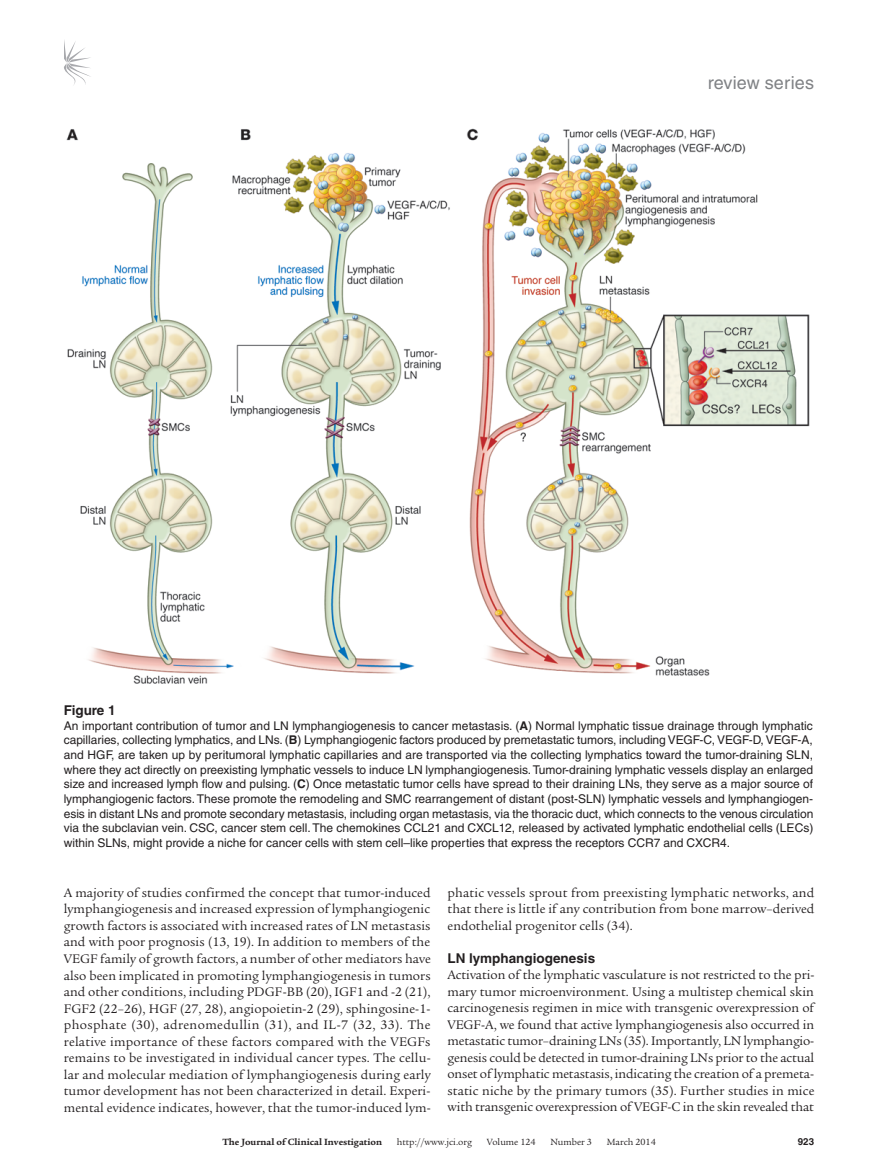
<style>
.page{position:relative;width:878px;height:1175px;background:#fff}
.page>*{position:absolute;margin:0;border:0;box-sizing:border-box;transform-origin:0 0}
.t1{font:18px "Helvetica LT Std";letter-spacing:.01em;color:#808285}
.t2{font:13.5px/16.5px "Legacy Serif Std";letter-spacing:.005em;color:#231f20;text-align:justify}
.t3{font:700 13.5px "Helvetica LT Std";color:#231f20}
.t4{font:12px/14.7px "Helvetica LT Std";color:#231f20;text-align:justify}
.t5{font:9.75px "Legacy Serif Std";color:#231f20}
.t6{font:700 9.75px "Legacy Serif Std";color:#231f20}
.t7{font:700 9.75px "Helvetica LT Std";color:#231f20}
.s1{font-weight:700}
</style>
<div class="page">
<svg style="left:64px;top:40px;width:27px;height:45px"></svg>
<img style="left:66px;top:128px;width:744px;height:556px">
<h1 class="t1" style="left:708px;top:73px;width:108px">review series</h1>
<p class="t3" style="left:64px;top:702px;width:53px">Figure 1</p>
<p class="t4" style="left:64px;top:718px;width:751px">An important contribution of tumor and LN lymphangiogenesis to cancer metastasis. (<span class="s1">A</span>) Normal lymphatic tissue drainage through lymphatic capillaries, collecting lymphatics, and LNs. (<span class="s1">B</span>) Lymphangiogenic factors produced by premetastatic tumors, including VEGF-C, VEGF-D, VEGF-A, and HGF, are taken up by peritumoral lymphatic capillaries and are transported via the collecting lymphatics toward the tumor-draining SLN, where they act directly on preexisting lymphatic vessels to induce LN lymphangiogenesis. Tumor-draining lymphatic vessels display an enlarged size and increased lymph flow and pulsing. (<span class="s1">C</span>) Once metastatic tumor cells have spread to their draining LNs, they serve as a major source of lymphangiogenic factors. These promote the remodeling and SMC rearrangement of distant (post-SLN) lymphatic vessels and lymphangiogen&shy;esis in distant LNs and promote secondary metastasis, including organ metastasis, via the thoracic duct, which connects to the venous circulation via the subclavian vein. CSC, cancer stem cell. The chemokines CCL21 and CXCL12, released by activated lymphatic endothelial cells (LECs) within SLNs, might provide a niche for cancer cells with stem cell–like properties that express the receptors CCR7 and CXCR4.</p>
<p class="t2" style="left:64px;top:884px;width:368px">A majority of studies confirmed the concept that tumor-induced lymphangiogenesis and increased expression of lymphangiogenic growth factors is associated with increased rates of LN metastasis and with poor prognosis (13, 19). In addition to members of the VEGF family of growth factors, a number of other mediators have also been implicated in promoting lymphangiogenesis in tumors and other conditions, including PDGF-BB (20), IGF1 and -2 (21), FGF2 (22–26), HGF (27, 28), angiopoietin-2 (29), sphingosine-1- phosphate (30), adrenomedullin (31), and IL-7 (32, 33). The relative importance of these factors compared with the VEGFs remains to be investigated in individual cancer types. The cellu&shy;lar and molecular mediation of lymphangiogenesis during early tumor development has not been characterized in detail. Experi&shy;mental evidence indicates, however, that the tumor-induced lym-</p>
<p class="t2" style="left:447px;top:884px;width:368px">phatic vessels sprout from preexisting lymphatic networks, and that there is little if any contribution from bone marrow–derived endothelial progenitor cells (34).</p>
<p class="t3" style="left:447px;top:950px;width:149px">LN lymphangiogenesis</p>
<p class="t2" style="left:447px;top:967px;width:368px">Activation of the lymphatic vasculature is not restricted to the pri&shy;mary tumor microenvironment. Using a multistep chemical skin carcinogenesis regimen in mice with transgenic overexpression of VEGF-A, we found that active lymphangiogenesis also occurred in metastatic tumor–draining LNs (35). Importantly, LN lymphangio&shy;genesis could be detected in tumor-draining LNs prior to the actual onset of lymphatic metastasis, indicating the creation of a premeta&shy;static niche by the primary tumors (35). Further studies in mice with transgenic overexpression of VEGF-C in the skin revealed that</p>
<p class="t6" style="left:222px;top:1135px;width:161px">The Journal of Clinical Investigation</p>
<p class="t5" style="left:397px;top:1136px;width:77px">http://www.jci.org</p>
<p class="t5" style="left:486px;top:1136px;width:50px">Volume 124</p>
<p class="t5" style="left:550px;top:1136px;width:43px">Number 3</p>
<p class="t5" style="left:606px;top:1136px;width:51px">March 2014</p>
<p class="t7" style="left:797px;top:1135px;width:18px">923</p>
</div>
